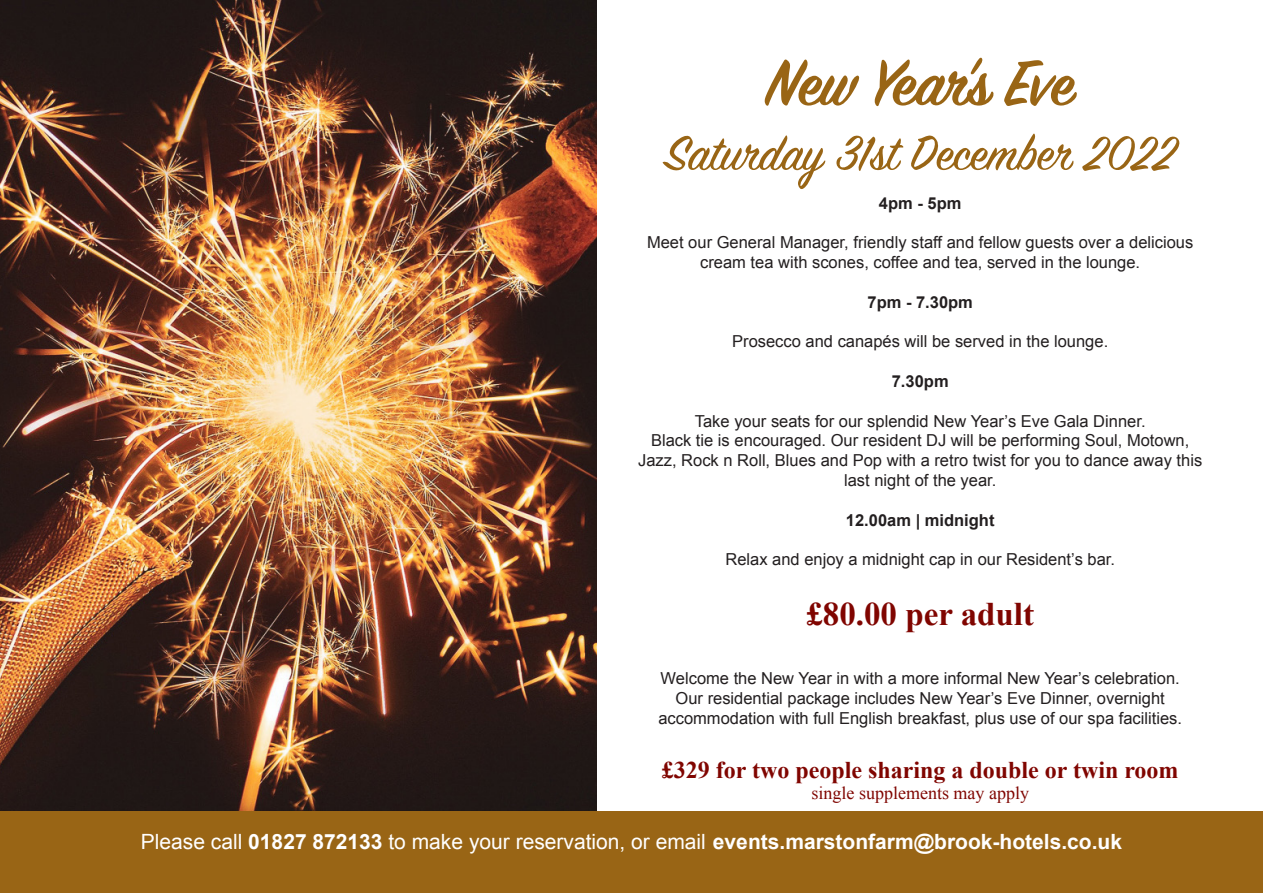
<style>
.page{position:relative;width:1263px;height:893px;background:#fff}
.page>*{position:absolute;margin:0;border:0;box-sizing:border-box;transform-origin:0 0}
.t1{font:600 72px "Sign Painter House Script";letter-spacing:-.01em;color:#996515}
.t2{font:54px "Sign Painter House Script";color:#996515}
.t3{font:700 33px "Times New Roman";color:#800500}
.t4{font:700 24px "Times New Roman";color:#800500}
.t5{font:700 21px "Arial";color:#fff}
.t6{font:18px "Times New Roman";color:#800500}
.t7{font:16.5px/19.8px "Arial";color:#231f20;text-align:center}
.t8{font:700 16.5px "Arial";color:#231f20}
.s1{font-weight:400}
</style>
<div class="page">
<img style="left:0;top:0;width:596px;height:811px">
<div style="left:0;top:811px;width:1263px;height:82px;background:#996515"></div>
<p class="t1" style="left:766px;top:39px;width:310px">New Year’s Eve</p>
<p class="t2" style="left:665px;top:120px;width:512px">Saturday 31st December 2022</p>
<p class="t8" style="left:879px;top:192px;width:84px">4pm - 5pm</p>
<p class="t7" style="left:647px;top:233px;width:548px">Meet our General Manager, friendly staff and fellow guests over a delicious cream tea with scones, coffee and tea, served in the lounge.</p>
<p class="t8" style="left:867px;top:291px;width:107px">7pm - 7.30pm</p>
<p class="t7" style="left:732px;top:332px;width:378px">Prosecco and canapés will be served in the lounge.</p>
<p class="t8" style="left:892px;top:370px;width:58px">7.30pm</p>
<p class="t7" style="left:695px;top:411px;width:452px">Take your seats for our splendid New Year’s Eve Gala Dinner.</p>
<p class="t7" style="left:638px;top:431px;width:565px">Black tie is encouraged. Our resident DJ will be performing Soul, Motown,<br>Jazz, Rock n Roll, Blues and Pop with a retro twist for you to dance away this last night of the year.</p>
<p class="t8" style="left:846px;top:509px;width:150px">12.00am | midnight</p>
<p class="t7" style="left:725px;top:550px;width:391px">Relax and enjoy a midnight cap in our Resident’s bar.</p>
<p class="t3" style="left:806px;top:591px;width:229px">£80.00 per adult</p>
<p class="t7" style="left:661px;top:668px;width:521px">Welcome the New Year in with a more informal New Year’s celebration.</p>
<p class="t7" style="left:676px;top:688px;width:491px">Our residential package includes New Year’s Eve Dinner, overnight</p>
<p class="t7" style="left:658px;top:708px;width:525px">accommodation with full English breakfast, plus use of our spa facilities.</p>
<p class="t4" style="left:662px;top:753px;width:518px">£329 for two people sharing a double or twin room</p>
<p class="t6" style="left:811px;top:781px;width:219px">single supplements may apply</p>
<p class="t5" style="left:141px;top:828px;width:983px"><span class="s1">Please call</span> 01827 872133 <span class="s1">to make your reservation, or email</span> events.marstonfarm@brook-hotels.co.uk</p>
</div>
